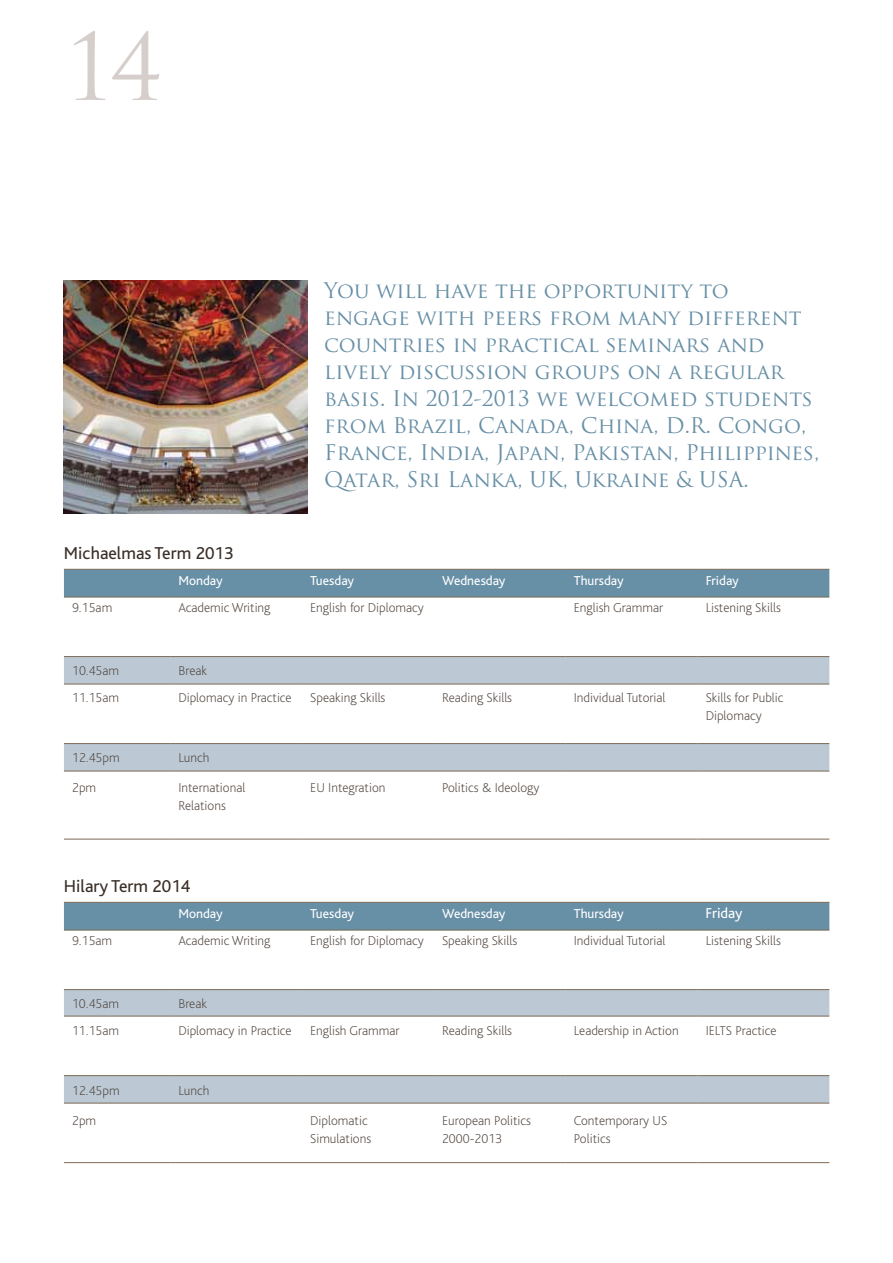
<style>
.page{position:relative;width:893px;height:1263px;background:#fff}
.page>*{position:absolute;margin:0;border:0;box-sizing:border-box;transform-origin:0 0}
.t1{font:90px "Trajan Pro";color:#d5ceca}
.t2{font:21px/27px "Trajan Pro";color:#678fa6}
.t3{font:18px "Bliss";color:#382d27}
.t4{font:15px "Bliss";letter-spacing:-.01em;color:#fff}
.t5{font:200 13.5px/18px "Bliss";color:#51453e}
.t6{font:13.5px "Bliss";color:#fff}
</style>
<div class="page">
<div style="left:64px;top:570px;width:765px;height:27px;background:#678fa6"></div>
<svg style="left:64px;top:657px;width:765px;height:114px"></svg>
<hr style="left:64px;top:569px;width:106px;height:1px;background:#7c6a55">
<hr style="left:170px;top:569px;width:132px;height:1px;background:#7c6a55">
<hr style="left:302px;top:569px;width:132px;height:1px;background:#7c6a55">
<hr style="left:434px;top:569px;width:132px;height:1px;background:#7c6a55">
<hr style="left:566px;top:569px;width:131px;height:1px;background:#7c6a55">
<hr style="left:697px;top:569px;width:132px;height:1px;background:#7c6a55">
<hr style="left:64px;top:597px;width:106px;height:1px;background:#7c6a55">
<hr style="left:170px;top:597px;width:132px;height:1px;background:#7c6a55">
<hr style="left:302px;top:597px;width:132px;height:1px;background:#7c6a55">
<hr style="left:434px;top:597px;width:132px;height:1px;background:#7c6a55">
<hr style="left:566px;top:597px;width:131px;height:1px;background:#7c6a55">
<hr style="left:697px;top:597px;width:132px;height:1px;background:#7c6a55">
<hr style="left:64px;top:656px;width:106px;height:1px;background:#7c6a55">
<hr style="left:170px;top:656px;width:132px;height:1px;background:#7c6a55">
<hr style="left:302px;top:656px;width:132px;height:1px;background:#7c6a55">
<hr style="left:434px;top:656px;width:132px;height:1px;background:#7c6a55">
<hr style="left:566px;top:656px;width:131px;height:1px;background:#7c6a55">
<hr style="left:697px;top:656px;width:132px;height:1px;background:#7c6a55">
<hr style="left:64px;top:684px;width:106px;height:1px;background:#7c6a55">
<hr style="left:170px;top:684px;width:132px;height:1px;background:#7c6a55">
<hr style="left:302px;top:684px;width:132px;height:1px;background:#7c6a55">
<hr style="left:434px;top:684px;width:132px;height:1px;background:#7c6a55">
<hr style="left:566px;top:684px;width:131px;height:1px;background:#7c6a55">
<hr style="left:697px;top:684px;width:132px;height:1px;background:#7c6a55">
<hr style="left:64px;top:743px;width:106px;height:1px;background:#7c6a55">
<hr style="left:170px;top:743px;width:132px;height:1px;background:#7c6a55">
<hr style="left:302px;top:743px;width:132px;height:1px;background:#7c6a55">
<hr style="left:434px;top:743px;width:132px;height:1px;background:#7c6a55">
<hr style="left:566px;top:743px;width:131px;height:1px;background:#7c6a55">
<hr style="left:697px;top:743px;width:132px;height:1px;background:#7c6a55">
<hr style="left:64px;top:771px;width:106px;height:1px;background:#7c6a55">
<hr style="left:170px;top:771px;width:132px;height:1px;background:#7c6a55">
<hr style="left:302px;top:771px;width:132px;height:1px;background:#7c6a55">
<hr style="left:434px;top:771px;width:132px;height:1px;background:#7c6a55">
<hr style="left:566px;top:771px;width:131px;height:1px;background:#7c6a55">
<hr style="left:697px;top:771px;width:132px;height:1px;background:#7c6a55">
<hr style="left:64px;top:839px;width:106px;height:1px;background:#7c6a55">
<hr style="left:170px;top:839px;width:132px;height:1px;background:#7c6a55">
<hr style="left:302px;top:839px;width:132px;height:1px;background:#7c6a55">
<hr style="left:434px;top:839px;width:132px;height:1px;background:#7c6a55">
<hr style="left:566px;top:839px;width:131px;height:1px;background:#7c6a55">
<hr style="left:697px;top:839px;width:132px;height:1px;background:#7c6a55">
<div style="left:64px;top:903px;width:765px;height:27px;background:#678fa6"></div>
<svg style="left:64px;top:990px;width:765px;height:113px"></svg>
<hr style="left:64px;top:902px;width:106px;height:1px;background:#7c6a55">
<hr style="left:170px;top:902px;width:132px;height:1px;background:#7c6a55">
<hr style="left:302px;top:902px;width:132px;height:1px;background:#7c6a55">
<hr style="left:434px;top:902px;width:132px;height:1px;background:#7c6a55">
<hr style="left:566px;top:902px;width:131px;height:1px;background:#7c6a55">
<hr style="left:697px;top:902px;width:132px;height:1px;background:#7c6a55">
<hr style="left:64px;top:930px;width:106px;height:1px;background:#7c6a55">
<hr style="left:170px;top:930px;width:132px;height:1px;background:#7c6a55">
<hr style="left:302px;top:930px;width:132px;height:1px;background:#7c6a55">
<hr style="left:434px;top:930px;width:132px;height:1px;background:#7c6a55">
<hr style="left:566px;top:930px;width:131px;height:1px;background:#7c6a55">
<hr style="left:697px;top:930px;width:132px;height:1px;background:#7c6a55">
<hr style="left:64px;top:989px;width:106px;height:1px;background:#7c6a55">
<hr style="left:170px;top:989px;width:132px;height:1px;background:#7c6a55">
<hr style="left:302px;top:989px;width:132px;height:1px;background:#7c6a55">
<hr style="left:434px;top:989px;width:132px;height:1px;background:#7c6a55">
<hr style="left:566px;top:989px;width:131px;height:1px;background:#7c6a55">
<hr style="left:697px;top:989px;width:132px;height:1px;background:#7c6a55">
<hr style="left:64px;top:1016px;width:106px;height:1px;background:#7c6a55">
<hr style="left:170px;top:1016px;width:132px;height:1px;background:#7c6a55">
<hr style="left:302px;top:1016px;width:132px;height:1px;background:#7c6a55">
<hr style="left:434px;top:1016px;width:132px;height:1px;background:#7c6a55">
<hr style="left:566px;top:1016px;width:131px;height:1px;background:#7c6a55">
<hr style="left:697px;top:1016px;width:132px;height:1px;background:#7c6a55">
<hr style="left:64px;top:1075px;width:106px;height:1px;background:#7c6a55">
<hr style="left:170px;top:1075px;width:132px;height:1px;background:#7c6a55">
<hr style="left:302px;top:1075px;width:132px;height:1px;background:#7c6a55">
<hr style="left:434px;top:1075px;width:132px;height:1px;background:#7c6a55">
<hr style="left:566px;top:1075px;width:131px;height:1px;background:#7c6a55">
<hr style="left:697px;top:1075px;width:132px;height:1px;background:#7c6a55">
<hr style="left:64px;top:1103px;width:106px;height:1px;background:#7c6a55">
<hr style="left:170px;top:1103px;width:132px;height:1px;background:#7c6a55">
<hr style="left:302px;top:1103px;width:132px;height:1px;background:#7c6a55">
<hr style="left:434px;top:1103px;width:132px;height:1px;background:#7c6a55">
<hr style="left:566px;top:1103px;width:131px;height:1px;background:#7c6a55">
<hr style="left:697px;top:1103px;width:132px;height:1px;background:#7c6a55">
<hr style="left:64px;top:1162px;width:106px;height:1px;background:#7c6a55">
<hr style="left:170px;top:1162px;width:132px;height:1px;background:#7c6a55">
<hr style="left:302px;top:1162px;width:132px;height:1px;background:#7c6a55">
<hr style="left:434px;top:1162px;width:132px;height:1px;background:#7c6a55">
<hr style="left:566px;top:1162px;width:131px;height:1px;background:#7c6a55">
<hr style="left:697px;top:1162px;width:132px;height:1px;background:#7c6a55">
<img style="left:64px;top:281px;width:244px;height:233px">
<h1 class="t1" style="left:64px;top:10px;width:100px">14</h1>
<p class="t2" style="left:324px;top:276px;width:497px">You will have the opportunity to engage with peers from many different countries in practical seminars and lively discussion groups on a regular basis. In 2012-2013 we welcomed students from Brazil, Canada, China, D.r. Congo, France, India, Japan, Pakistan, Philippines, Qatar, Sri Lanka, Uk, Ukraine &amp; Usa.</p>
<h3 class="t3" style="left:64px;top:543px;width:171px">Michaelmas Term 2013</h3>
<p class="t6" style="left:178px;top:573px;width:46px">Monday</p>
<p class="t6" style="left:310px;top:573px;width:45px">Tuesday</p>
<p class="t6" style="left:442px;top:573px;width:65px">Wednesday</p>
<p class="t6" style="left:574px;top:573px;width:51px">Thursday</p>
<p class="t6" style="left:706px;top:573px;width:35px">Friday</p>
<p class="t5" style="left:72px;top:599px;width:42px">9.15am</p>
<p class="t5" style="left:178px;top:599px;width:94px">Academic Writing</p>
<p class="t5" style="left:310px;top:599px;width:115px">English for Diplomacy</p>
<p class="t5" style="left:574px;top:599px;width:91px">English Grammar</p>
<p class="t5" style="left:706px;top:599px;width:77px">Listening Skills</p>
<p class="t5" style="left:72px;top:662px;width:49px">10.45am</p>
<p class="t5" style="left:178px;top:662px;width:30px">Break</p>
<p class="t5" style="left:72px;top:689px;width:49px">11.15am</p>
<p class="t5" style="left:178px;top:689px;width:115px">Diplomacy in Practice</p>
<p class="t5" style="left:310px;top:689px;width:77px">Speaking Skills</p>
<p class="t5" style="left:442px;top:689px;width:72px">Reading Skills</p>
<p class="t5" style="left:574px;top:689px;width:93px">Individual Tutorial</p>
<p class="t5" style="left:706px;top:689px;width:79px">Skills for Public<br>Diplomacy</p>
<p class="t5" style="left:72px;top:749px;width:49px">12.45pm</p>
<p class="t5" style="left:178px;top:749px;width:33px">Lunch</p>
<p class="t5" style="left:72px;top:779px;width:26px">2pm</p>
<p class="t5" style="left:178px;top:779px;width:68px">International<br>Relations</p>
<p class="t5" style="left:310px;top:779px;width:77px">EU Integration</p>
<p class="t5" style="left:442px;top:779px;width:99px">Politics &amp; Ideology</p>
<h3 class="t3" style="left:64px;top:876px;width:128px">Hilary Term 2014</h3>
<p class="t6" style="left:178px;top:906px;width:46px">Monday</p>
<p class="t6" style="left:310px;top:906px;width:45px">Tuesday</p>
<p class="t6" style="left:442px;top:906px;width:65px">Wednesday</p>
<p class="t6" style="left:574px;top:906px;width:51px">Thursday</p>
<p class="t4" style="left:706px;top:905px;width:38px">Friday</p>
<p class="t5" style="left:72px;top:932px;width:42px">9.15am</p>
<p class="t5" style="left:178px;top:932px;width:94px">Academic Writing</p>
<p class="t5" style="left:310px;top:932px;width:115px">English for Diplomacy</p>
<p class="t5" style="left:442px;top:932px;width:77px">Speaking Skills</p>
<p class="t5" style="left:574px;top:932px;width:93px">Individual Tutorial</p>
<p class="t5" style="left:706px;top:932px;width:77px">Listening Skills</p>
<p class="t5" style="left:72px;top:995px;width:49px">10.45am</p>
<p class="t5" style="left:178px;top:995px;width:30px">Break</p>
<p class="t5" style="left:72px;top:1022px;width:49px">11.15am</p>
<p class="t5" style="left:178px;top:1022px;width:115px">Diplomacy in Practice</p>
<p class="t5" style="left:310px;top:1022px;width:91px">English Grammar</p>
<p class="t5" style="left:442px;top:1022px;width:72px">Reading Skills</p>
<p class="t5" style="left:574px;top:1022px;width:106px">Leadership in Action</p>
<p class="t5" style="left:706px;top:1022px;width:72px">IELTS Practice</p>
<p class="t5" style="left:72px;top:1081px;width:49px">12.45pm</p>
<p class="t5" style="left:178px;top:1081px;width:33px">Lunch</p>
<p class="t5" style="left:72px;top:1112px;width:26px">2pm</p>
<p class="t5" style="left:310px;top:1112px;width:63px">Diplomatic<br>Simulations</p>
<p class="t5" style="left:442px;top:1112px;width:90px">European Politics<br>2000-2013</p>
<p class="t5" style="left:574px;top:1112px;width:95px">Contemporary US<br>Politics</p>
</div>
